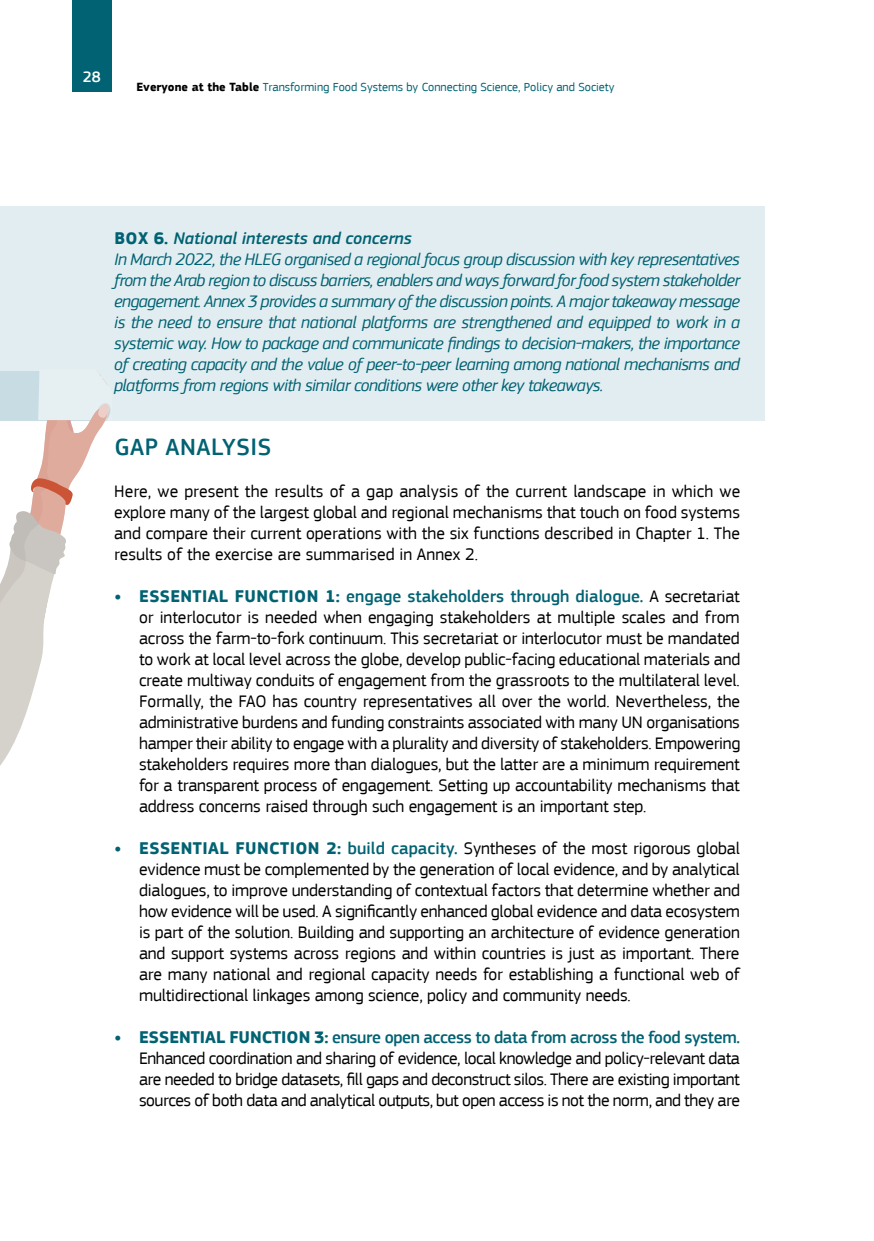
<style>
.page{position:relative;width:874px;height:1241px;background:#fff}
.page>*{position:absolute;margin:0;border:0;box-sizing:border-box;transform-origin:0 0}
.SUBTITLES_level_1{font:500 24.5px "EC Square Sans Pro";letter-spacing:.02em;color:#006272}
.Body{font:17.5px/21px "EC Square Sans Pro";letter-spacing:-.01em;color:#000;text-align:justify}
.Box_Body_left{font:italic 17.5px/21px "EC Square Sans Pro";letter-spacing:-.03em;color:#006272;text-align:justify}
.Box_Title_left{font:italic 500 17.5px "EC Square Sans Pro";color:#006272}
.t1{font:500 15.75px "EC Square Sans Pro";color:#fff}
.t2{font:12.25px "EC Square Sans Pro";color:#006272}
.s1{font-weight:700;color:#000}
.s2{font-weight:700;font-style:normal}
.s3{font-weight:700;color:#006272}
.s4{font-weight:500;color:#006272}
</style>
<div class="page">
<div style="left:72px;top:0;width:40px;height:91px;background:#006272"></div>
<div style="left:0;top:206px;width:764px;height:67px;background:#e2edf1"></div>
<div style="left:0;top:227px;width:764px;height:193px;background:#e2edf1"></div>
<svg style="left:0;top:371px;width:113px;height:395px"></svg>
<p class="t1" style="left:83px;top:68px;width:20px">28</p>
<p class="t2" style="left:136px;top:80px;width:479px"><span class="s1">Everyone at the Table</span> Transforming Food Systems by Connecting Science, Policy and Society</p>
<p class="Box_Title_left" style="left:114px;top:228px;width:299px"><span class="s2">BOX 6.</span> National interests and concerns</p>
<p class="Box_Body_left" style="left:114px;top:249px;width:627px">In March 2022, the HLEG organised a regional focus group discussion with key representatives from the Arab region to discuss barriers, enablers and ways forward for food system stakeholder engagement. Annex 3 provides a summary of the discussion points. A major takeaway message is the need to ensure that national platforms are strengthened and equipped to work in a systemic way. How to package and communicate findings to decision-makers, the importance of creating capacity and the value of peer-to-peer learning among national mechanisms and platforms from regions with similar conditions were other key takeaways.</p>
<p class="SUBTITLES_level_1" style="left:114px;top:432px;width:158px">GAP ANALYSIS</p>
<p class="Body" style="left:114px;top:480px;width:627px">Here, we present the results of a gap analysis of the current landscape in which we explore many of the largest global and regional mechanisms that touch on food systems and compare their current operations with the six functions described in Chapter 1. The results of the exercise are summarised in Annex 2.</p>
<p class="Body" style="left:139px;top:585px;width:602px;text-indent:-25px"><span class="s3">• ESSENTIAL FUNCTION 1:</span> <span class="s4">engage stakeholders through dialogue.</span> A secretariat or interlocutor is needed when engaging stakeholders at multiple scales and from across the farm-to-fork continuum. This secretariat or interlocutor must be mandated to work at local level across the globe, develop public-facing educational materials and create multiway conduits of engagement from the grassroots to the multilateral level.<br>Formally, the FAO has country representatives all over the world. Nevertheless, the administrative burdens and funding constraints associated with many UN organisations hamper their ability to engage with a plurality and diversity of stakeholders. Empowering stakeholders requires more than dialogues, but the latter are a minimum requirement for a transparent process of engagement. Setting up accountability mechanisms that address concerns raised through such engagement is an important step.</p>
<p class="Body" style="left:139px;top:837px;width:602px;text-indent:-25px"><span class="s3">• ESSENTIAL FUNCTION 2:</span> <span class="s4">build capacity.</span> Syntheses of the most rigorous global evidence must be complemented by the generation of local evidence, and by analytical dialogues, to improve understanding of contextual factors that determine whether and how evidence will be used. A significantly enhanced global evidence and data ecosystem is part of the solution. Building and supporting an architecture of evidence generation and support systems across regions and within countries is just as important. There are many national and regional capacity needs for establishing a functional web of multidirectional linkages among science, policy and community needs.</p>
<p class="Body" style="left:139px;top:1026px;width:602px;text-indent:-25px"><span class="s3">• ESSENTIAL FUNCTION 3:</span> <span class="s4">ensure open access to data from across the food system.<br></span>Enhanced coordination and sharing of evidence, local knowledge and policy-relevant data are needed to bridge datasets, fill gaps and deconstruct silos. There are existing important sources of both data and analytical outputs, but open access is not the norm, and they are</p>
</div>
